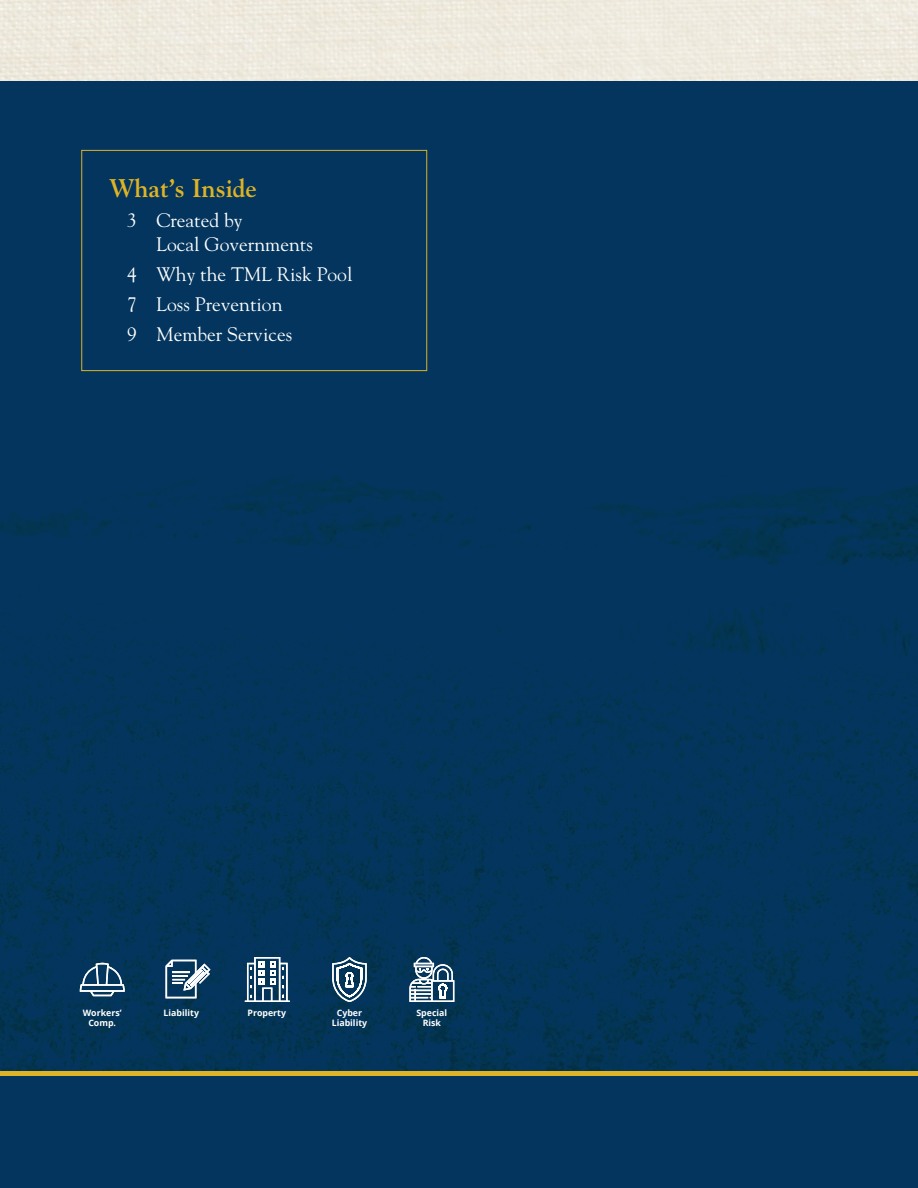
<style>
.page{position:relative;width:918px;height:1188px;background:#fff}
.page>*{position:absolute;margin:0;border:0;box-sizing:border-box;transform-origin:0 0}
.t1{font:700 25.5px "Goudy";color:#deb325}
.t2{font:19.5px/24px "Goudy";color:#fff}
.t3{font:700 8.85px/10.5px "Open Sans";color:#fff;text-align:center}
</style>
<div class="page">
<div style="left:0;top:81px;width:918px;height:1107px;background:#03355e"></div>
<div style="left:0;top:1071px;width:918px;height:6px;background:#deb325"></div>
<div style="left:81px;top:150px;width:346px;height:221px;border:1px solid #deb325"></div>
<svg style="left:80px;top:963px;width:45px;height:33px"></svg>
<svg style="left:166px;top:960px;width:44px;height:38px"></svg>
<svg style="left:190px;top:971px;width:14px;height:15px"></svg>
<svg style="left:188px;top:970px;width:15px;height:14px"></svg>
<svg style="left:245px;top:957px;width:45px;height:45px"></svg>
<svg style="left:332px;top:957px;width:35px;height:45px"></svg>
<svg style="left:409px;top:957px;width:45px;height:45px"></svg>
<p class="t1" style="left:109px;top:172px;width:149px">What’s Inside</p>
<p class="t2" style="left:156px;top:208px;width:158px;text-indent:-29px">3 Created by<br>Local Governments</p>
<p class="t2" style="left:127px;top:262px;width:227px">4 Why the TML Risk Pool</p>
<p class="t2" style="left:127px;top:292px;width:157px">7 Loss Prevention</p>
<p class="t2" style="left:127px;top:322px;width:167px">9 Member Services</p>
<p class="t3" style="left:83px;top:1007px;width:40px">Workers’<br>Comp.</p>
<p class="t3" style="left:164px;top:1007px;width:37px">Liability</p>
<p class="t3" style="left:248px;top:1007px;width:40px">Property</p>
<p class="t3" style="left:332px;top:1007px;width:37px">Cyber<br>Liability</p>
<p class="t3" style="left:416px;top:1007px;width:32px">Special<br>Risk</p>
</div>
